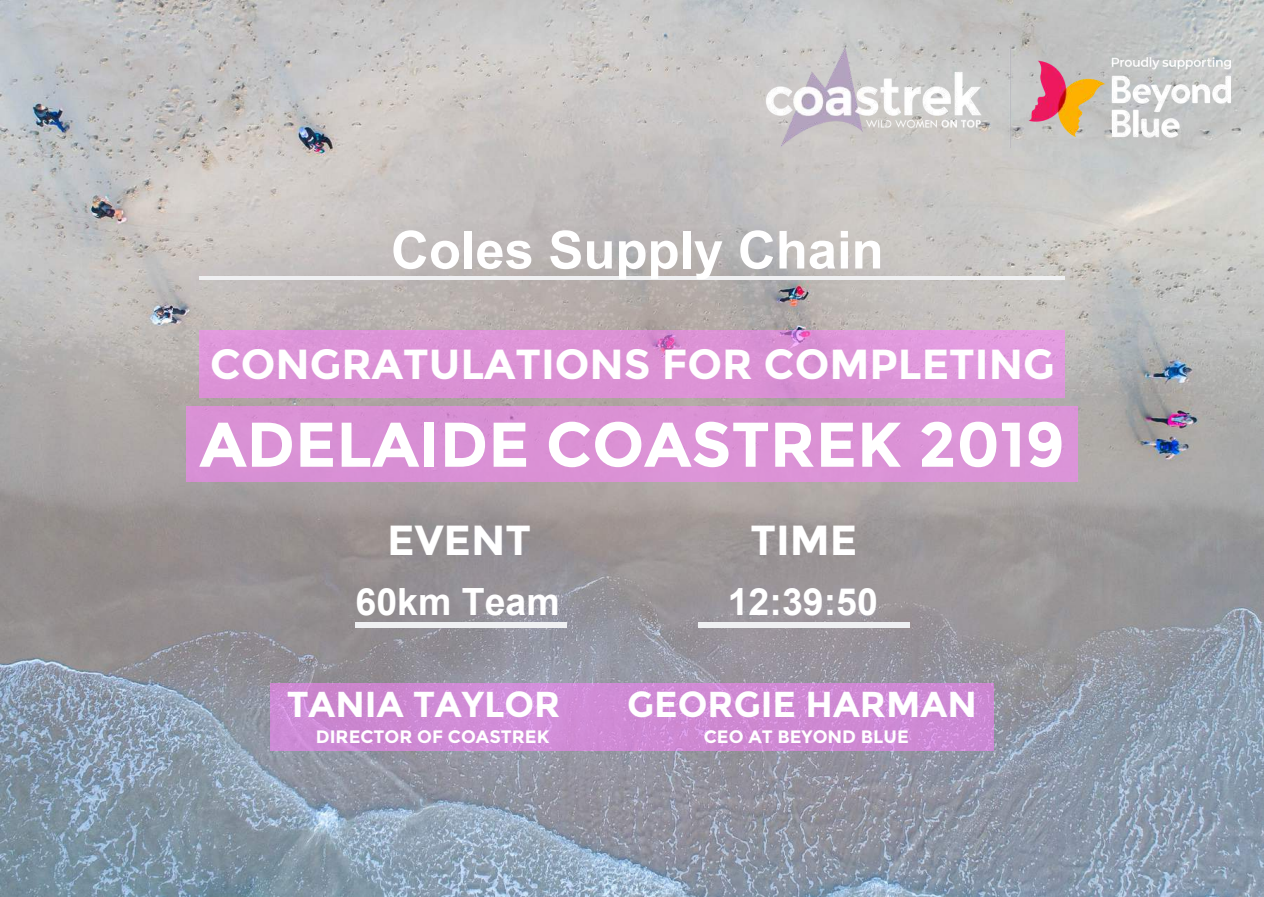
<style>
.page{position:relative;width:1264px;height:897px;background:#fff}
.page>*{position:absolute;margin:0;border:0;box-sizing:border-box;transform-origin:0 0}
.t1{font:700 63px "Montserrat";color:#fff}
.t2{font:700 52.5px "Arial";color:#fff}
.t3{font:700 42px "Montserrat";color:#fff}
.t4{font:700 37.5px "Arial";color:#fff}
.t5{font:700 36px "Montserrat";color:#fff}
.t6{font:700 18px "Montserrat";color:#fff}
</style>
<div class="page">
<img style="left:0;top:0;width:1263px;height:897px">
<img style="left:749px;top:32px;width:481px;height:137px">
<div style="left:186px;top:406px;width:891px;height:76px;background:#da91d5"></div>
<div style="left:199px;top:330px;width:866px;height:68px;background:#dc93d6"></div>
<hr style="left:200px;top:277px;width:865px;height:3px;background:#eff0f2">
<div style="left:355px;top:622px;width:211px;height:5px;background:#eff0f2"></div>
<div style="left:698px;top:622px;width:211px;height:5px;background:#eff0f2"></div>
<div style="left:270px;top:683px;width:723px;height:68px;background:#cf8ad4"></div>
<p class="t2" style="left:391px;top:221px;width:494px">Coles Supply Chain</p>
<p class="t3" style="left:210px;top:338px;width:846px">CONGRATULATIONS FOR COMPLETING</p>
<h1 class="t1" style="left:199px;top:406px;width:867px">ADELAIDE COASTREK 2019</h1>
<p class="t3" style="left:387px;top:514px;width:145px">EVENT</p>
<p class="t3" style="left:750px;top:514px;width:108px">TIME</p>
<p class="t4" style="left:355px;top:581px;width:206px">60km Team</p>
<p class="t4" style="left:727px;top:581px;width:152px">12:39:50</p>
<p class="t5" style="left:287px;top:682px;width:275px">TANIA TAYLOR</p>
<p class="t5" style="left:627px;top:682px;width:351px">GEORGIE HARMAN</p>
<p class="t6" style="left:316px;top:725px;width:235px">DIRECTOR OF COASTREK</p>
<p class="t6" style="left:703px;top:725px;width:206px">CEO AT BEYOND BLUE</p>
</div>
